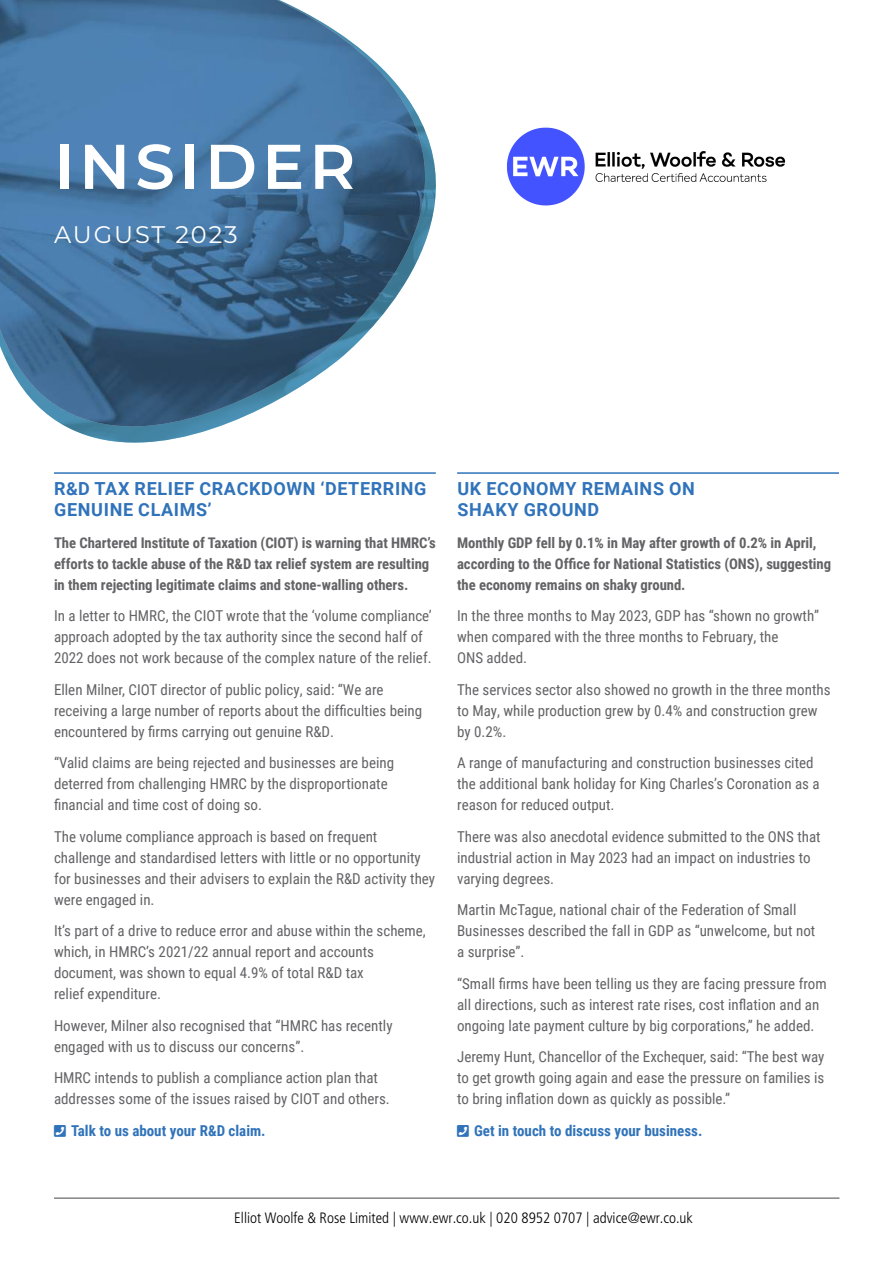
<style>
.page{position:relative;width:893px;height:1263px;background:#fff}
.page>*{position:absolute;margin:0;border:0;box-sizing:border-box;transform-origin:0 0}
.t1{font:600 63px "Montserrat";letter-spacing:.08em;color:#fff}
.t2{font:24px "Montserrat";letter-spacing:.08em;color:#fff}
.t3{font:700 18px/21px "Roboto";letter-spacing:.035em;color:#3073ba}
.t4{font:15px/21px "Roboto Condensed";color:#636366}
.t5{font:300 condensed 15px "Frutiger LT Std";color:#000}
.t6{font:700 15px "Roboto Condensed";color:#3073ba}
.t7{font:700 14.7px/21px "Roboto Condensed";letter-spacing:-.005em;color:#636366}
</style>
<div class="page">
<svg style="left:69px;top:136px;width:367px;height:307px"></svg>
<img style="left:0;top:0;width:427px;height:428px">
<hr style="left:54px;top:472px;width:382px;height:2px;background:#3073ba">
<hr style="left:457px;top:472px;width:382px;height:2px;background:#3073ba">
<hr style="left:54px;top:1197px;width:785px;height:2px;background:#636366">
<img style="left:507px;top:127px;width:278px;height:79px">
<h1 class="t1" style="left:54px;top:122px;width:303px">INSIDER</h1>
<h2 class="t2" style="left:54px;top:218px;width:185px">AUGUST 2023</h2>
<p class="t3" style="left:54px;top:477px;width:374px">R&amp;D TAX RELIEF CRACKDOWN ‘DETERRING<br>GENUINE CLAIMS’</p>
<p class="t7" style="left:54px;top:531px;width:383px">The Chartered Institute of Taxation (CIOT) is warning that HMRC’s efforts to tackle abuse of the R&amp;D tax relief system are resulting in them rejecting legitimate claims and stone-walling others.</p>
<p class="t4" style="left:54px;top:605px;width:379px">In a letter to HMRC, the CIOT wrote that the ‘volume compliance’ approach adopted by the tax authority since the second half of<br>2022 does not work because of the complex nature of the relief.</p>
<p class="t4" style="left:54px;top:678px;width:370px">Ellen Milner, CIOT director of public policy, said: “We are receiving a large number of reports about the difficulties being encountered by firms carrying out genuine R&amp;D.</p>
<p class="t4" style="left:54px;top:752px;width:342px">“Valid claims are being rejected and businesses are being deterred from challenging HMRC by the disproportionate financial and time cost of doing so.</p>
<p class="t4" style="left:54px;top:825px;width:383px">The volume compliance approach is based on frequent challenge and standardised letters with little or no opportunity for businesses and their advisers to explain the R&amp;D activity they were engaged in.</p>
<p class="t4" style="left:54px;top:920px;width:373px">It’s part of a drive to reduce error and abuse within the scheme, which, in HMRC’s 2021/22 annual report and accounts document, was shown to equal 4.9% of total R&amp;D tax<br>relief expenditure.</p>
<p class="t4" style="left:54px;top:1014px;width:340px">However, Milner also recognised that “HMRC has recently engaged with us to discuss our concerns”.</p>
<p class="t4" style="left:54px;top:1067px;width:337px">HMRC intends to publish a compliance action plan that addresses some of the issues raised by CIOT and others.</p>
<p class="t6" style="left:71px;top:1120px;width:196px">Talk to us about your R&amp;D claim.</p>
<p class="t3" style="left:457px;top:477px;width:239px">UK ECONOMY REMAINS ON<br>SHAKY GROUND</p>
<p class="t7" style="left:457px;top:531px;width:375px">Monthly GDP fell by 0.1% in May after growth of 0.2% in April, according to the Office for National Statistics (ONS), suggesting the economy remains on shaky ground.</p>
<p class="t4" style="left:457px;top:605px;width:364px">In the three months to May 2023, GDP has “shown no growth” when compared with the three months to February, the<br>ONS added.</p>
<p class="t4" style="left:457px;top:678px;width:375px">The services sector also showed no growth in the three months to May, while production grew by 0.4% and construction grew by 0.2%.</p>
<p class="t4" style="left:457px;top:752px;width:364px">A range of manufacturing and construction businesses cited the additional bank holiday for King Charles’s Coronation as a reason for reduced output.</p>
<p class="t4" style="left:457px;top:825px;width:365px">There was also anecdotal evidence submitted to the ONS that industrial action in May 2023 had an impact on industries to varying degrees.</p>
<p class="t4" style="left:457px;top:899px;width:360px">Martin McTague, national chair of the Federation of Small<br>Businesses described the fall in GDP as “unwelcome, but not a surprise”.</p>
<p class="t4" style="left:457px;top:972px;width:371px">“Small firms have been telling us they are facing pressure from all directions, such as interest rate rises, cost inflation and an ongoing late payment culture by big corporations,” he added.</p>
<p class="t4" style="left:457px;top:1046px;width:369px;text-align:justify">Jeremy Hunt, Chancellor of the Exchequer, said: “The best way to get growth going again and ease the pressure on families is to bring inflation down as quickly as possible.”</p>
<p class="t6" style="left:474px;top:1120px;width:230px">Get in touch to discuss your business.</p>
<p class="t5" style="left:234px;top:1211px;width:460px">Elliot Woolfe &amp; Rose Limited | www.ewr.co.uk | 020 8952 0707 | advice@ewr.co.uk</p>
</div>
